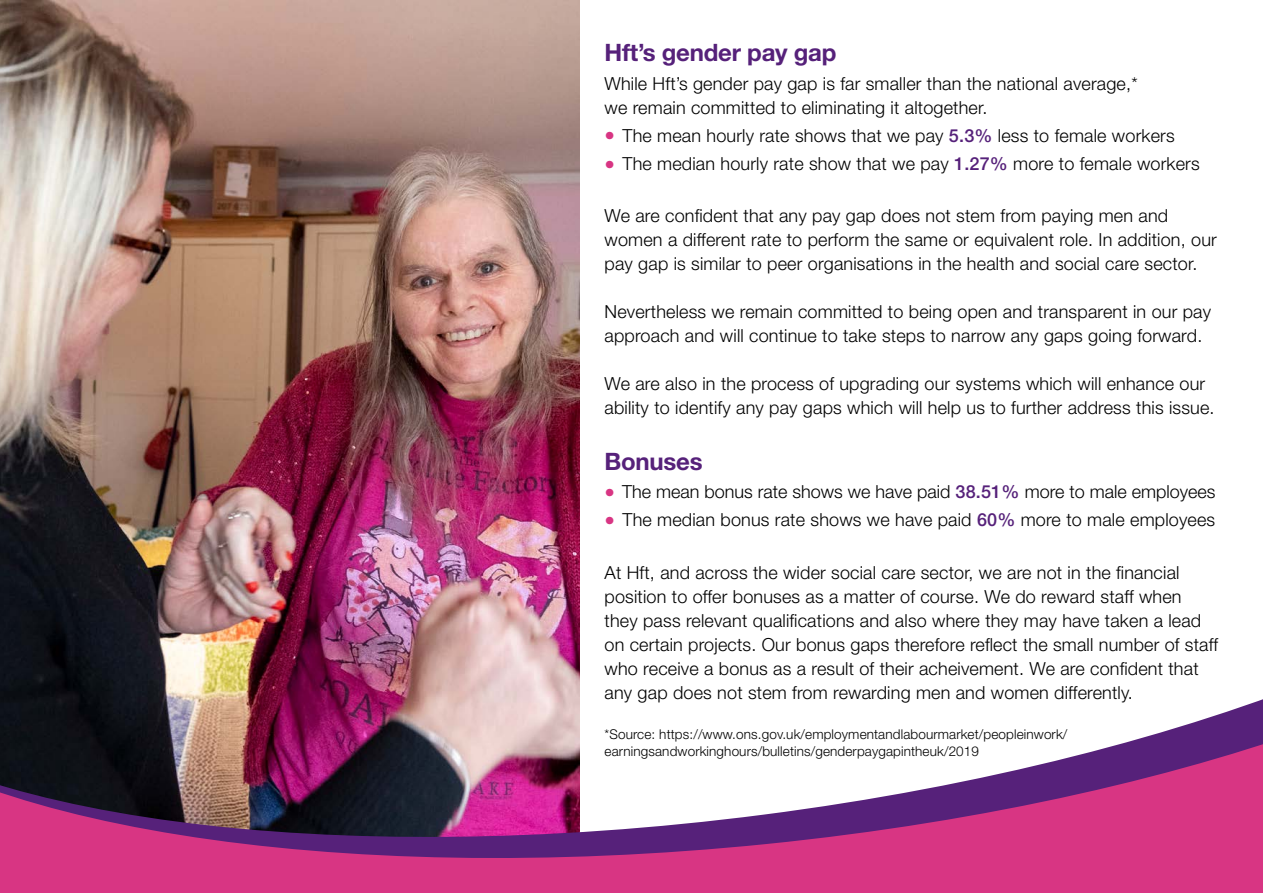
<style>
.page{position:relative;width:1263px;height:893px;background:#fff}
.page>*{position:absolute;margin:0;border:0;box-sizing:border-box;transform-origin:0 0}
.t1{font:700 24px "Helvetica Neue";letter-spacing:-.01em;color:#56217a}
.t2{font:300 18px/24px "Helvetica Neue";letter-spacing:.01em;color:#000}
.t3{font:300 13.5px/16.5px "Helvetica Neue";letter-spacing:.01em;color:#000}
.s1{font-weight:900;font-size:21px;color:#d83583}
.s2{font-weight:500;color:#56217a}
</style>
<div class="page">
<img style="left:0;top:0;width:579px;height:459px">
<img style="left:0;top:459px;width:580px;height:53px">
<img style="left:0;top:512px;width:1263px;height:381px">
<div style="left:1063px;top:819px;width:200px;height:74px;background:#d83583"></div>
<h1 class="t1" style="left:604px;top:38px;width:233px">Hft’s gender pay gap</h1>
<p class="t2" style="left:604px;top:71px;width:535px">While Hft’s gender pay gap is far smaller than the national average,* we remain committed to eliminating it altogether.</p>
<p class="t2" style="left:604px;top:123px;width:572px"><span class="s1">•</span> The mean hourly rate shows that we pay <span class="s2">5.3%</span> less to female workers</p>
<p class="t2" style="left:604px;top:151px;width:597px"><span class="s1">•</span> The median hourly rate show that we pay <span class="s2">1.27%</span> more to female workers</p>
<p class="t2" style="left:604px;top:203px;width:614px">We are confident that any pay gap does not stem from paying men and women a different rate to perform the same or equivalent role. In addition, our pay gap is similar to peer organisations in the health and social care sector.</p>
<p class="t2" style="left:604px;top:299px;width:608px">Nevertheless we remain committed to being open and transparent in our pay approach and will continue to take steps to narrow any gaps going forward.</p>
<p class="t2" style="left:604px;top:371px;width:611px">We are also in the process of upgrading our systems which will enhance our ability to identify any pay gaps which will help us to further address this issue.</p>
<h1 class="t1" style="left:604px;top:446px;width:100px">Bonuses</h1>
<p class="t2" style="left:604px;top:479px;width:612px"><span class="s1">•</span> The mean bonus rate shows we have paid <span class="s2">38.51%</span> more to male employees</p>
<p class="t2" style="left:604px;top:507px;width:612px"><span class="s1">•</span> The median bonus rate shows we have paid <span class="s2">60%</span> more to male employees</p>
<p class="t2" style="left:604px;top:560px;width:615px">At Hft, and across the wider social care sector, we are not in the financial position to offer bonuses as a matter of course. We do reward staff when they pass relevant qualifications and also where they may have taken a lead on certain projects. Our bonus gaps therefore reflect the small number of staff who receive a bonus as a result of their acheivement. We are confident that any gap does not stem from rewarding men and women differently.</p>
<p class="t3" style="left:604px;top:726px;width:464px">*Source: https://www.ons.gov.uk/employmentandlabourmarket/peopleinwork/ earningsandworkinghours/bulletins/genderpaygapintheuk/2019</p>
</div>
